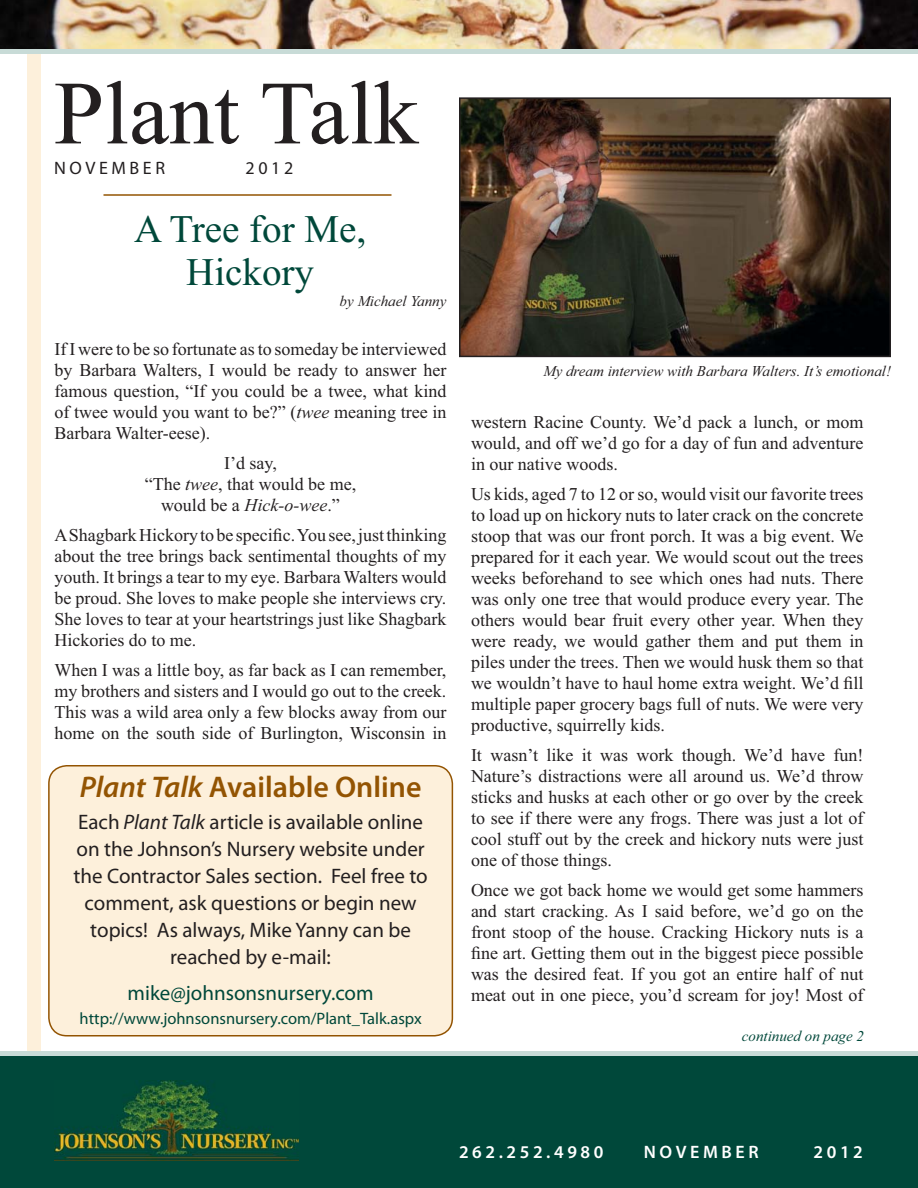
<style>
.page{position:relative;width:918px;height:1188px;background:#fff}
.page>*{position:absolute;margin:0;border:0;box-sizing:border-box;transform-origin:0 0}
.t1{font:90px "Times New Roman";color:#231f20}
.t2{font:39px/43.5px "Times New Roman";color:#00483a;text-align:center}
.t3{font:600 30px "Myriad Pro";color:#935402}
.t4{font:21px/27px "Myriad Pro";color:#231f20;text-align:center}
.t5{font:21px "Myriad Pro";color:#00483a}
.t6{font:18px/21px "Times New Roman";color:#231f20;text-align:justify}
.t7{font:600 18px "Myriad Pro";letter-spacing:.2em;color:#fff}
.t8{font:18px "Myriad Pro";letter-spacing:.2em;color:#231f20}
.t9{font:16.5px "Myriad Pro";color:#00483a}
.t10{font:italic 15px "Times New Roman";color:#231f20}
.t11{font:italic 15px "Times New Roman";color:#00483a}
.s1{font-style:italic}
</style>
<div class="page">
<div style="left:27px;top:0;width:14px;height:1188px;background:#fdf0db"></div>
<div style="left:0;top:1053px;width:918px;height:135px;background:#00483a"></div>
<img style="left:54px;top:1080px;width:245px;height:81px">
<img style="left:0;top:0;width:918px;height:50px">
<hr style="left:104px;top:194px;width:288px;height:2px;background:#935402">
<hr style="left:0;top:50px;width:918px;height:4px;background:#c8dbd7">
<hr style="left:0;top:1052px;width:918px;height:4px;background:#c8dbd7">
<div style="left:49px;top:766px;width:403px;height:270px;background:#fdf0db;border-radius:18px"></div>
<div style="left:48px;top:765px;width:405px;height:271px;border:2px solid #935402;border-radius:18px"></div>
<img style="left:462px;top:100px;width:426px;height:254px">
<div style="left:459px;top:97px;width:432px;height:260px;border:2px solid #231f20"></div>
<h1 class="t1" style="left:54px;top:81px;width:366px">Plant Talk</h1>
<p class="t8" style="left:54px;top:161px;width:113px">NOVEMBER</p>
<p class="t8" style="left:246px;top:161px;width:49px">2012</p>
<h2 class="t2" style="left:134px;top:210px;width:233px">A Tree for Me,<br>Hickory</h2>
<p class="t10" style="left:340px;top:295px;width:108px">by Michael Yanny</p>
<p class="t6" style="left:54px;top:340px;width:393px">If I were to be so fortunate as to someday be interviewed by Barbara Walters, I would be ready to answer her famous question, “If you could be a twee, what kind of twee would you want to be?” (<span class="s1">twee</span> meaning tree in Barbara Walter-eese).</p>
<p class="t6" style="left:145px;top:454px;width:213px;text-align:center">I’d say,<br>“The <span class="s1">twee</span>, that would be me, would be a <span class="s1">Hick-o-wee</span>.”</p>
<p class="t6" style="left:54px;top:526px;width:394px">A Shagbark Hickory to be specific. You see, just thinking about the tree brings back sentimental thoughts of my youth. It brings a tear to my eye. Barbara Walters would be proud. She loves to make people she interviews cry.<br>She loves to tear at your heartstrings just like Shagbark Hickories do to me.</p>
<p class="t6" style="left:54px;top:661px;width:394px">When I was a little boy, as far back as I can remember, my brothers and sisters and I would go out to the creek.<br>This was a wild area only a few blocks away from our home on the south side of Burlington, Wisconsin in</p>
<h3 class="t3" style="left:80px;top:770px;width:343px"><span class="s1">Plant Talk</span> Available Online</h3>
<p class="t4" style="left:74px;top:810px;width:356px">Each <span class="s1">Plant Talk</span> article is available online on the Johnson’s Nursery website under the Contractor Sales section. Feel free to comment, ask questions or begin new topics! As always, Mike Yanny can be reached by e-mail:</p>
<p class="t5" style="left:128px;top:985px;width:248px">mike@johnsonsnursery.com</p>
<p class="t9" style="left:80px;top:1012px;width:344px">http://www.johnsonsnursery.com/Plant_Talk.aspx</p>
<p class="t10" style="left:543px;top:365px;width:349px">My dream interview with Barbara Walters. It’s emotional!</p>
<p class="t6" style="left:471px;top:413px;width:394px">western Racine County. We’d pack a lunch, or mom would, and off we’d go for a day of fun and adventure in our native woods.</p>
<p class="t6" style="left:471px;top:485px;width:394px">Us kids, aged 7 to 12 or so, would visit our favorite trees to load up on hickory nuts to later crack on the concrete stoop that was our front porch. It was a big event. We prepared for it each year. We would scout out the trees weeks beforehand to see which ones had nuts. There was only one tree that would produce every year. The others would bear fruit every other year. When they were ready, we would gather them and put them in piles under the trees. Then we would husk them so that we wouldn’t have to haul home extra weight. We’d fill multiple paper grocery bags full of nuts. We were very productive, squirrelly kids.</p>
<p class="t6" style="left:471px;top:746px;width:394px">It wasn’t like it was work though. We’d have fun!<br>Nature’s distractions were all around us. We’d throw sticks and husks at each other or go over by the creek to see if there were any frogs. There was just a lot of cool stuff out by the creek and hickory nuts were just one of those things.</p>
<p class="t6" style="left:471px;top:881px;width:394px">Once we got back home we would get some hammers and start cracking. As I said before, we’d go on the front stoop of the house. Cracking Hickory nuts is a fine art. Getting them out in the biggest piece possible was the desired feat. If you got an entire half of nut meat out in one piece, you’d scream for joy! Most of</p>
<p class="t11" style="left:742px;top:1031px;width:124px">continued on page 2</p>
<p class="t7" style="left:459px;top:1141px;width:146px">262.252.4980</p>
<p class="t7" style="left:644px;top:1141px;width:116px">NOVEMBER</p>
<p class="t7" style="left:814px;top:1141px;width:51px">2012</p>
</div>
